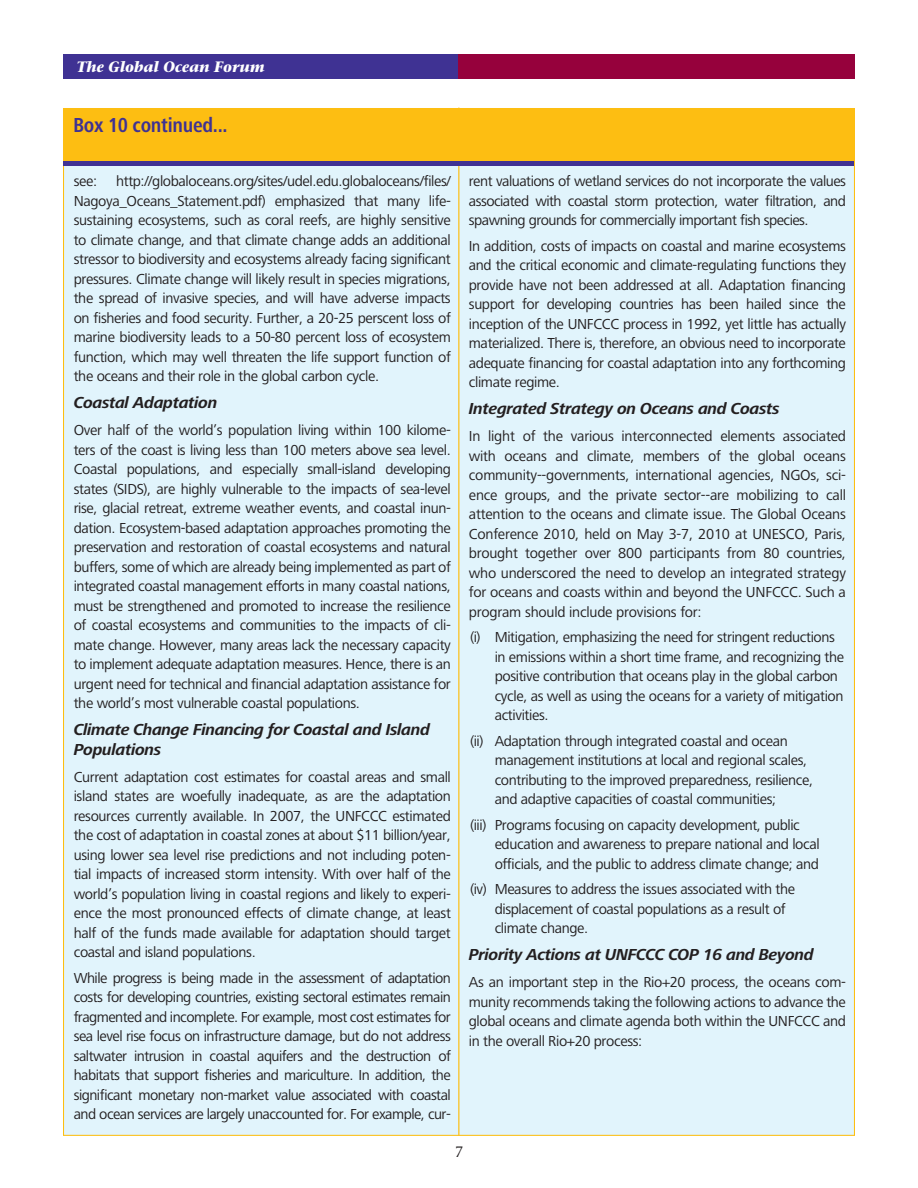
<style>
.page{position:relative;width:918px;height:1188px;background:#fff}
.page>*{position:absolute;margin:0;border:0;box-sizing:border-box;transform-origin:0 0}
.Box-1-XX-number{font:700 condensed 21px "Frutiger Next LT";letter-spacing:-.015em;color:#3f3293}
.box-11_frutiger_Bold{font:italic 700 16.5px/19.5px "Frutiger Next LT";letter-spacing:-.025em;color:#231f20}
.box-Frutiger_10{font:15px/19.5px "Frutiger Next LT";letter-spacing:-.025em;color:#231f20;text-align:justify}
.Box-numbered_items{font:15px/19.5px "Frutiger Next LT";letter-spacing:-.025em;color:#231f20}
.t1{font:italic 700 15px "Stone Serif";color:#fff;scale:.95 1}
.t2{font:15px "Stone Serif";color:#231f20}
</style>
<div class="page">
<div style="left:63px;top:54px;width:396px;height:25px;background:#3f3293"></div>
<div style="left:459px;top:54px;width:396px;height:25px;background:#96013c"></div>
<div style="left:63px;top:108px;width:792px;height:1028px;background:#e1f4fc;border:1px solid #fdbe12"></div>
<hr style="left:458px;top:108px;width:1px;height:1028px;background:#fdbe12">
<div style="left:63px;top:109px;width:791px;height:57px;background:#3f3293"></div>
<div style="left:63px;top:108px;width:792px;height:53px;background:#fdbe12"></div>
<p class="t1" style="left:76px;top:58px;width:199px">The Global Ocean Forum</p>
<p class="Box-1-XX-number" style="left:73px;top:113px;width:156px">Box 10 continued...</p>
<p class="box-Frutiger_10" style="left:74px;top:172px;width:379px;text-indent:42px">http://globaloceans.org/sites/udel.edu.globaloceans/files/ Nagoya_Oceans_Statement.pdf) emphasized that many life&shy;sustaining ecosystems, such as coral reefs, are highly sensitive to climate change, and that climate change adds an additional stressor to biodiversity and ecosystems already facing significant pressures. Climate change will likely result in species migrations, the spread of invasive species, and will have adverse impacts on fisheries and food security. Further, a 20-25 perscent loss of marine biodiversity leads to a 50-80 percent loss of ecosystem function, which may well threaten the life support function of the oceans and their role in the global carbon cycle.</p>
<p class="box-11_frutiger_Bold" style="left:74px;top:393px;width:145px">Coastal Adaptation</p>
<p class="box-Frutiger_10" style="left:74px;top:421px;width:379px">Over half of the world’s population living within 100 kilome&shy;ters of the coast is living less than 100 meters above sea level.<br>Coastal populations, and especially small-island developing states (SIDS), are highly vulnerable to the impacts of sea-level rise, glacial retreat, extreme weather events, and coastal inun&shy;dation. Ecosystem-based adaptation approaches promoting the preservation and restoration of coastal ecosystems and natural buffers, some of which are already being implemented as part of integrated coastal management efforts in many coastal nations, must be strengthened and promoted to increase the resilience of coastal ecosystems and communities to the impacts of cli&shy;mate change. However, many areas lack the necessary capacity to implement adequate adaptation measures. Hence, there is an urgent need for technical and financial adaptation assistance for the world’s most vulnerable coastal populations.</p>
<p class="box-11_frutiger_Bold" style="left:74px;top:720px;width:358px">Climate Change Financing for Coastal and Island<br>Populations</p>
<p class="box-Frutiger_10" style="left:74px;top:767px;width:379px">Current adaptation cost estimates for coastal areas and small island states are woefully inadequate, as are the adaptation resources currently available. In 2007, the UNFCCC estimated the cost of adaptation in coastal zones at about $11 billion/year, using lower sea level rise predictions and not including poten&shy;tial impacts of increased storm intensity. With over half of the world’s population living in coastal regions and likely to experi&shy;ence the most pronounced effects of climate change, at least half of the funds made available for adaptation should target coastal and island populations.</p>
<p class="box-Frutiger_10" style="left:74px;top:968px;width:379px">While progress is being made in the assessment of adaptation costs for developing countries, existing sectoral estimates remain fragmented and incomplete. For example, most cost estimates for sea level rise focus on infrastructure damage, but do not address saltwater intrusion in coastal aquifers and the destruction of habitats that support fisheries and mariculture. In addition, the significant monetary non-market value associated with coastal and ocean services are largely unaccounted for. For example, cur-</p>
<p class="box-Frutiger_10" style="left:74px;top:172px;width:25px">see:</p>
<p class="box-Frutiger_10" style="left:469px;top:172px;width:379px">rent valuations of wetland services do not incorporate the values associated with coastal storm protection, water filtration, and spawning grounds for commercially important fish species.</p>
<p class="box-Frutiger_10" style="left:469px;top:236px;width:379px">In addition, costs of impacts on coastal and marine ecosystems and the critical economic and climate-regulating functions they provide have not been addressed at all. Adaptation financing support for developing countries has been hailed since the inception of the UNFCCC process in 1992, yet little has actually materialized. There is, therefore, an obvious need to incorporate adequate financing for coastal adaptation into any forthcoming climate regime.</p>
<p class="box-11_frutiger_Bold" style="left:469px;top:399px;width:312px">Integrated Strategy on Oceans and Coasts</p>
<p class="box-Frutiger_10" style="left:469px;top:427px;width:379px">In light of the various interconnected elements associated with oceans and climate, members of the global oceans community--governments, international agencies, NGOs, sci&shy;ence groups, and the private sector--are mobilizing to call attention to the oceans and climate issue. The Global Oceans Conference 2010, held on May 3-7, 2010 at UNESCO, Paris, brought together over 800 participants from 80 countries, who underscored the need to develop an integrated strategy for oceans and coasts within and beyond the UNFCCC. Such a program should include provisions for:</p>
<p class="Box-numbered_items" style="left:495px;top:628px;width:351px;text-indent:-25px">(i) Mitigation, emphasizing the need for stringent reductions in emissions within a short time frame, and recognizing the positive contribution that oceans play in the global carbon cycle, as well as using the oceans for a variety of mitigation activities.</p>
<p class="Box-numbered_items" style="left:495px;top:731px;width:320px;text-indent:-25px">(ii) Adaptation through integrated coastal and ocean management institutions at local and regional scales, contributing to the improved preparedness, resilience, and adaptive capacities of coastal communities;</p>
<p class="Box-numbered_items" style="left:495px;top:815px;width:327px;text-indent:-25px">(iii) Programs focusing on capacity development, public education and awareness to prepare national and local officials, and the public to address climate change; and</p>
<p class="Box-numbered_items" style="left:495px;top:880px;width:302px;text-indent:-25px">(iv) Measures to address the issues associated with the displacement of coastal populations as a result of climate change.</p>
<p class="box-11_frutiger_Bold" style="left:469px;top:945px;width:346px">Priority Actions at UNFCCC COP 16 and Beyond</p>
<p class="box-Frutiger_10" style="left:469px;top:973px;width:379px">As an important step in the Rio+20 process, the oceans com&shy;munity recommends taking the following actions to advance the global oceans and climate agenda both within the UNFCCC and in the overall Rio+20 process:</p>
<p class="t2" style="left:455px;top:1143px;width:10px">7</p>
</div>
